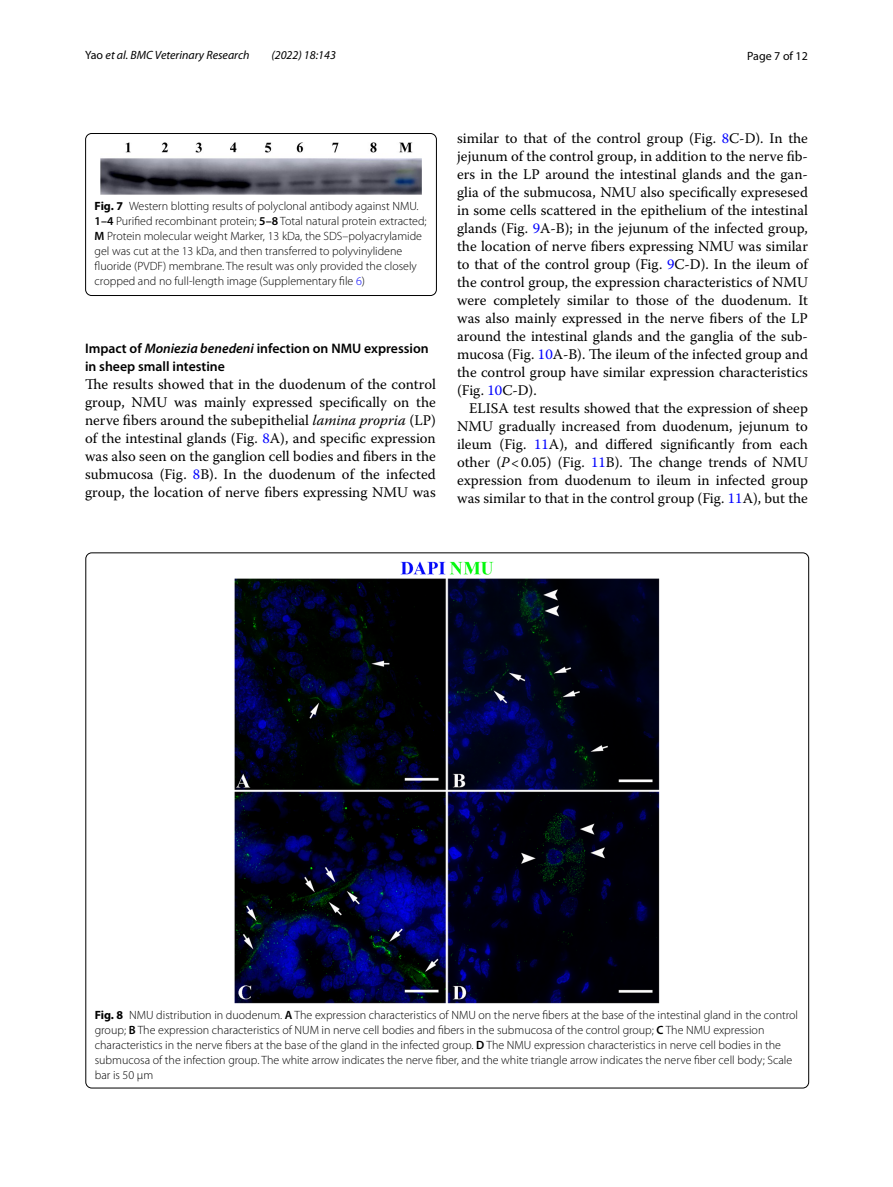
<style>
.page{position:relative;width:893px;height:1187px;background:#fff}
.page>*{position:absolute;margin:0;border:0;box-sizing:border-box;transform-origin:0 0}
.t1{font:14.7px/18px "Warnock Pro";color:#000;text-align:justify}
.t2{font:600 13.8px/18px "Myriad Pro";color:#000}
.t3{font:300 12px/15px "Myriad Pro";color:#000}
.t4{font:italic 12px "Myriad Pro";color:#000}
.t5{font:12px "Myriad Pro";color:#000}
.s1{font-style:normal}
.s2{font-weight:700}
.s3{font-weight:600}
.s4{color:#00f}
.s5{font-style:italic}
</style>
<div class="page">
<img style="left:100px;top:142px;width:322px;height:53px">
<div style="left:85px;top:133px;width:352px;height:163px;border:1px solid #000;border-radius:6px"></div>
<img style="left:235px;top:562px;width:425px;height:441px">
<p class="t4" style="left:85px;top:48px;width:166px"><span class="s1">Yao</span> et al. BMC Veterinary Research</p>
<p class="t4" style="left:271px;top:48px;width:66px">(2022) 18:143</p>
<p class="t5" style="left:747px;top:48px;width:62px">Page 7 of 12</p>
<p class="t3" style="left:95px;top:199px;width:334px"><span class="s2">Fig. 7</span> Western blotting results of polyclonal antibody against NMU.<br><span class="s3">1–4</span> Purified recombinant protein; <span class="s3">5–8</span> Total natural protein extracted; <span class="s3">M</span> Protein molecular weight Marker, 13 kDa, the SDS–polyacrylamide gel was cut at the 13 kDa, and then transferred to polyvinylidene fluoride (PVDF) membrane. The result was only provided the closely cropped and no full-length image (Supplementary file <span class="s4">6</span>)</p>
<p class="t2" style="left:85px;top:339px;width:345px">Impact of <span class="s5">Moniezia benedeni</span> infection on NMU expression in sheep small intestine</p>
<p class="t1" style="left:85px;top:375px;width:352px">The results showed that in the duodenum of the control group, NMU was mainly expressed specifically on the nerve fibers around the subepithelial <span class="s5">lamina propria</span> (LP) of the intestinal glands (Fig. <span class="s4">8</span>A), and specific expression was also seen on the ganglion cell bodies and fibers in the submucosa (Fig. <span class="s4">8</span>B). In the duodenum of the infected group, the location of nerve fibers expressing NMU was</p>
<p class="t1" style="left:457px;top:128px;width:352px">similar to that of the control group (Fig. <span class="s4">8</span>C-D). In the jejunum of the control group, in addition to the nerve fib&shy;ers in the LP around the intestinal glands and the gan&shy;glia of the submucosa, NMU also specifically expresesed in some cells scattered in the epithelium of the intestinal glands (Fig. <span class="s4">9</span>A-B); in the jejunum of the infected group, the location of nerve fibers expressing NMU was similar to that of the control group (Fig. <span class="s4">9</span>C-D). In the ileum of the control group, the expression characteristics of NMU were completely similar to those of the duodenum. It was also mainly expressed in the nerve fibers of the LP around the intestinal glands and the ganglia of the sub&shy;mucosa (Fig. <span class="s4">10</span>A-B). The ileum of the infected group and the control group have similar expression characteristics (Fig. <span class="s4">10</span>C-D).</p>
<p class="t1" style="left:457px;top:398px;width:352px;text-indent:12px">ELISA test results showed that the expression of sheep NMU gradually increased from duodenum, jejunum to ileum (Fig. <span class="s4">11</span>A), and differed significantly from each other (<span class="s5">P</span>&lt;0.05) (Fig. <span class="s4">11</span>B). The change trends of NMU expression from duodenum to ileum in infected group was similar to that in the control group (Fig. <span class="s4">11</span>A), but the</p>
<p class="t3" style="left:95px;top:1007px;width:705px"><span class="s2">Fig. 8</span> NMU distribution in duodenum. <span class="s3">A</span> The expression characteristics of NMU on the nerve fibers at the base of the intestinal gland in the control group; <span class="s3">B</span> The expression characteristics of NUM in nerve cell bodies and fibers in the submucosa of the control group; <span class="s3">C</span> The NMU expression characteristics in the nerve fibers at the base of the gland in the infected group. <span class="s3">D</span> The NMU expression characteristics in nerve cell bodies in the submucosa of the infection group. The white arrow indicates the nerve fiber, and the white triangle arrow indicates the nerve fiber cell body; Scale bar is 50 μm</p>
</div>
